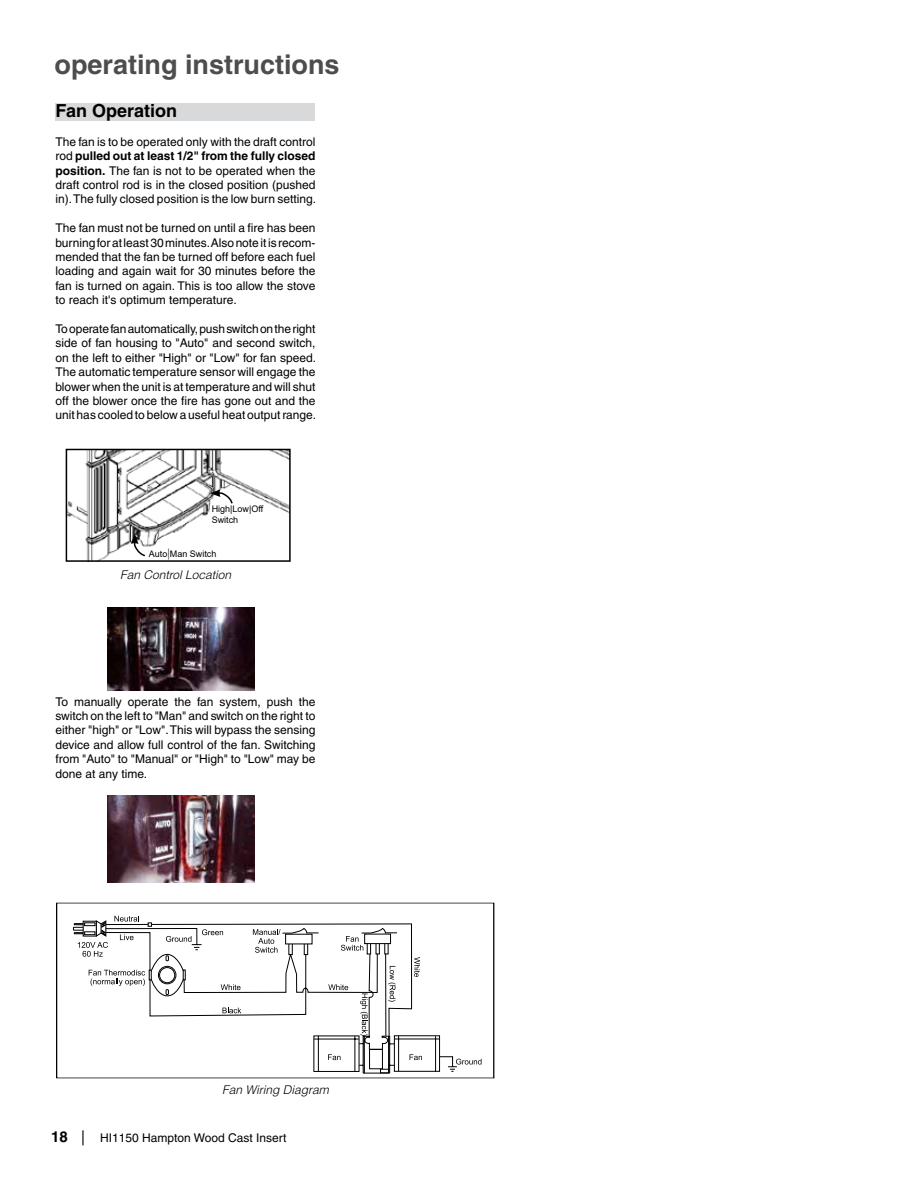
<style>
.page{position:relative;width:918px;height:1188px;background:#fff}
.page>*{position:absolute;margin:0;border:0;box-sizing:border-box;transform-origin:0 0}
.t1{font:700 27px "Helvetica";color:#4d4d4f}
.t2{font:700 18px "Helvetica";color:#000}
.t3{font:12px/14.4px "Helvetica";color:#000;text-align:justify}
.t4{font:italic 300 12px "Helvetica";color:#000}
.t5{font:9px/10.8px "Arial";color:#000}
.s1{font-weight:700}
.s2{font-family:"Times New Roman";font-size:12px}
.s3{font-weight:700;font-size:15px}
.s4{font-size:15px}
</style>
<div class="page">
<div style="left:56px;top:103px;width:259px;height:18px;background:#d7d9da"></div>
<svg style="left:440px;top:1056px;width:42px;height:16px"></svg>
<div style="left:394px;top:1035px;width:46px;height:37px;background:#fff;border:1px solid #000"></div>
<hr style="left:435px;top:1036px;width:1px;height:36px;background:#000">
<hr style="left:395px;top:1039px;width:45px;height:1px;background:#000">
<svg style="left:73px;top:916px;width:349px;height:158px"></svg>
<img style="left:108px;top:796px;width:147px;height:86px">
<img style="left:108px;top:608px;width:147px;height:83px">
<img style="left:69px;top:452px;width:219px;height:107px">
<div style="left:66px;top:449px;width:225px;height:113px;border:2px solid #000"></div>
<svg style="left:210px;top:489px;width:24px;height:16px"></svg>
<svg style="left:131px;top:534px;width:16px;height:24px"></svg>
<h1 class="t1" style="left:55px;top:48px;width:287px">operating instructions</h1>
<h2 class="t2" style="left:56px;top:100px;width:123px">Fan Operation</h2>
<p class="t3" style="left:56px;top:134px;width:262px">The fan is to be operated only with the draft control rod <span class="s1">pulled out at least 1/2" from the fully closed position.</span> The fan is not to be operated when the draft control rod is in the closed position (pushed in). The fully closed position is the low burn setting.</p>
<p class="t3" style="left:56px;top:221px;width:261px">The fan must not be turned on until a fire has been burning for at least 30 minutes. Also note it is recom&shy;mended that the fan be turned off before each fuel loading and again wait for 30 minutes before the fan is turned on again. This is too allow the stove to reach it's optimum temperature.</p>
<p class="t3" style="left:56px;top:322px;width:262px">To operate fan automatically, push switch on the right side of fan housing to "Auto" and second switch, on the left to either "High" or "Low" for fan speed.<br>The automatic temperature sensor will engage the blower when the unit is at temperature and will shut off the blower once the fire has gone out and the unit has cooled to below a useful heat output range.</p>
<p class="t5" style="left:212px;top:503px;width:53px">High|Low|Off<br>Switch</p>
<p class="t5" style="left:149px;top:549px;width:69px">Auto<span class="s2">|</span>Man Switch</p>
<p class="t4" style="left:120px;top:567px;width:113px">Fan Control Location</p>
<p class="t3" style="left:56px;top:694px;width:261px">To manually operate the fan system, push the switch on the left to "Man" and switch on the right to either "high" or "Low". This will bypass the sensing device and allow full control of the fan. Switching from "Auto" to "Manual" or "High" to "Low" may be done at any time.</p>
<p class="t4" style="left:222px;top:1082px;width:108px">Fan Wiring Diagram</p>
<p class="t3" style="left:51px;top:1130px;width:237px"><span class="s3">18</span> <span class="s4">|</span> HI1150 Hampton Wood Cast Insert</p>
</div>
